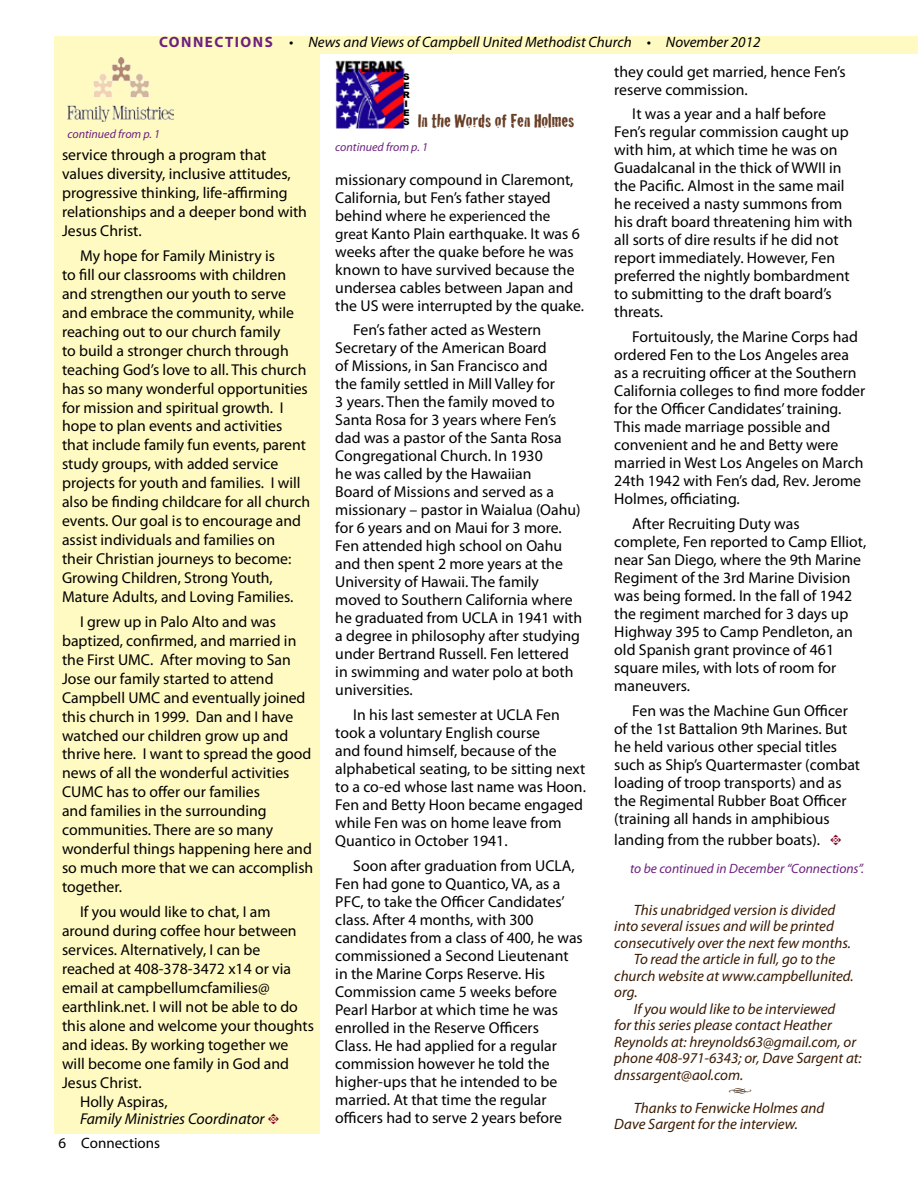
<style>
.page{position:relative;width:918px;height:1188px;background:#fff}
.page>*{position:absolute;margin:0;border:0;box-sizing:border-box;transform-origin:0 0}
.t1{font:19.5px "Cracked";color:#683f27}
.t2{font:15.75px/18px "Myriad Pro";color:#000}
.t3{font:italic 15.75px "Myriad Pro";color:#000}
.t4{font:italic 15px/16.5px "Myriad Pro";color:#391a00}
.t5{font:italic 15px "Myriad Pro";color:#000}
.t6{font:15px "Myriad Pro";color:#000}
.t7{font:15px "Type Embellishments One Let Plain";color:#391a00}
.t8{font:italic 13.5px "Myriad Pro";color:#6c217f}
.t9{font:italic 12px "Myriad Pro";color:#6c217f}
.t10{font:900 9px/9px "Arial";color:#000}
.s1{font-weight:700;font-style:normal;color:#6c217f}
.s2{font-family:"Type Embellishments One Let Plain";font-style:normal;font-size:15px;color:#820024}
.s3{font-size:15.75px}
.s4{font-size:15px}
.s5{font-family:"Type Embellishments One Let Plain";font-size:15px;color:#820024}
</style>
<div class="page">
<div style="left:55px;top:36px;width:863px;height:18px;background:#fffac2"></div>
<div style="left:54px;top:54px;width:266px;height:1080px;background:#fffac2"></div>
<img style="left:335px;top:60px;width:70px;height:69px">
<img style="left:68px;top:57px;width:106px;height:65px">
<p class="t5" style="left:159px;top:33px;width:603px"><span class="s1">CONNECTIONS</span> • News and Views of Campbell United Methodist Church • November 2012</p>
<p class="t9" style="left:68px;top:126px;width:94px">continued from p. 1</p>
<p class="t2" style="left:62px;top:145px;width:246px;line-height:18.9px">service through a program that values diversity, inclusive attitudes, progressive thinking, life-affirming relationships and a deeper bond with<br>Jesus Christ.</p>
<p class="t2" style="left:62px;top:246px;width:250px;line-height:18.9px;text-indent:18px">My hope for Family Ministry is<br>to fill our classrooms with children and strengthen our youth to serve and embrace the community, while reaching out to our church family<br>to build a stronger church through teaching God’s love to all. This church has so many wonderful opportunities for mission and spiritual growth. I hope to plan events and activities that include family fun events, parent study groups, with added service projects for youth and families. I will also be finding childcare for all church events. Our goal is to encourage and assist individuals and families on<br>their Christian journeys to become:<br>Growing Children, Strong Youth, Mature Adults, and Loving Families.</p>
<p class="t2" style="left:62px;top:612px;width:253px;line-height:18.9px;text-indent:18px">I grew up in Palo Alto and was baptized, confirmed, and married in the First UMC. After moving to San<br>Jose our family started to attend<br>Campbell UMC and eventually joined this church in 1999. Dan and I have watched our children grow up and thrive here. I want to spread the good news of all the wonderful activities<br>CUMC has to offer our families<br>and families in the surrounding communities. There are so many wonderful things happening here and so much more that we can accomplish together.</p>
<p class="t2" style="left:80px;top:903px;width:192px">If you would like to chat, I am</p>
<p class="t2" style="left:62px;top:922px;width:236px">around during coffee hour between</p>
<p class="t2" style="left:62px;top:941px;width:200px">services. Alternatively, I can be</p>
<p class="t2" style="left:62px;top:960px;width:231px">reached at 408-378-3472 x14 or via</p>
<p class="t2" style="left:62px;top:979px;width:209px">email at campbellumcfamilies@</p>
<p class="t2" style="left:62px;top:997px;width:237px">earthlink.net. I will not be able to do</p>
<p class="t2" style="left:62px;top:1016px;width:254px">this alone and welcome your thoughts</p>
<p class="t2" style="left:62px;top:1035px;width:228px">and ideas. By working together we</p>
<p class="t2" style="left:62px;top:1054px;width:229px">will become one family in God and</p>
<p class="t2" style="left:62px;top:1073px;width:81px">Jesus Christ.</p>
<p class="t2" style="left:80px;top:1093px;width:89px">Holly Aspiras,</p>
<p class="t3" style="left:80px;top:1109px;width:201px">Family Ministries Coordinator <span class="s2">t</span></p>
<p class="t6" style="left:59px;top:1134px;width:103px">6 Connections</p>
<p class="t10" style="left:403px;top:72px;width:9px">S<br>E<br>R<br>I<br>E<br>S</p>
<p class="t1" style="left:417px;top:105px;width:158px">In the Words of Fen Holmes</p>
<p class="t9" style="left:335px;top:139px;width:94px">continued from p. 1</p>
<p class="t2" style="left:335px;top:170px;width:240px">missionary compound in Claremont,<br>California, but Fen’s father stayed</p>
<p class="t6" style="left:335px;top:206px;width:217px"><span class="s3">behind where</span> he experienced the</p>
<p class="t2" style="left:335px;top:224px;width:250px"><span class="s4">great</span> Kanto Plain earthquake. It was 6 weeks after the quake before he was known to have survived because the undersea cables between Japan and the US were interrupted by the quake.</p>
<p class="t2" style="left:335px;top:321px;width:248px;text-indent:18px">Fen’s father acted as Western<br>Secretary of the American Board<br>of Missions, in San Francisco and<br>the family settled in Mill Valley for<br>3 years. Then the family moved to<br>Santa Rosa for 3 years where Fen’s dad was a pastor of the Santa Rosa<br>Congregational Church. In 1930<br>he was called by the Hawaiian<br>Board of Missions and served as a missionary – pastor in Waialua (Oahu) for 6 years and on Maui for 3 more.<br>Fen attended high school on Oahu and then spent 2 more years at the<br>University of Hawaii. The family moved to Southern California where he graduated from UCLA in 1941 with a degree in philosophy after studying under Bertrand Russell. Fen lettered in swimming and water polo at both universities.</p>
<p class="t2" style="left:335px;top:706px;width:252px;text-indent:18px">In his last semester at UCLA Fen took a voluntary English course<br>and found himself, because of the alphabetical seating, to be sitting next to a co-ed whose last name was Hoon.<br>Fen and Betty Hoon became engaged while Fen was on home leave from<br>Quantico in October 1941.</p>
<p class="t2" style="left:335px;top:856px;width:249px;text-indent:18px">Soon after graduation from UCLA, Fen had gone to Quantico, VA, as a PFC, to take the Officer Candidates’ class. After 4 months, with 300 candidates from a class of 400, he was commissioned a Second Lieutenant in the Marine Corps Reserve. His Commission came 5 weeks before Pearl Harbor at which time he was enrolled in the Reserve Officers<br>Class. He had applied for a regular commission however he told the higher-ups that he intended to be married. At that time the regular officers had to serve 2 years before</p>
<p class="t2" style="left:614px;top:62px;width:233px">they could get married, hence Fen’s reserve commission.</p>
<p class="t2" style="left:614px;top:105px;width:240px;text-indent:18px">It was a year and a half before<br>Fen’s regular commission caught up with him, at which time he was on<br>Guadalcanal in the thick of WWII in the Pacific. Almost in the same mail he received a nasty summons from his draft board threatening him with all sorts of dire results if he did not report immediately. However, Fen preferred the nightly bombardment to submitting to the draft board’s threats.</p>
<p class="t2" style="left:614px;top:328px;width:252px;text-indent:18px">Fortuitously, the Marine Corps had ordered Fen to the Los Angeles area as a recruiting officer at the Southern California colleges to find more fodder for the Officer Candidates’ training.<br>This made marriage possible and convenient and he and Betty were married in West Los Angeles on March 24th 1942 with Fen’s dad, Rev. Jerome Holmes, officiating.</p>
<p class="t2" style="left:614px;top:514px;width:253px;text-indent:18px">After Recruiting Duty was complete, Fen reported to Camp Elliot, near San Diego, where the 9th Marine<br>Regiment of the 3rd Marine Division was being formed. In the fall of 1942 the regiment marched for 3 days up<br>Highway 395 to Camp Pendleton, an old Spanish grant province of 461 square miles, with lots of room for maneuvers.</p>
<p class="t2" style="left:614px;top:701px;width:247px;text-indent:18px">Fen was the Machine Gun Officer of the 1st Battalion 9th Marines. But he held various other special titles such as Ship’s Quartermaster (combat loading of troop transports) and as the Regimental Rubber Boat Officer (training all hands in amphibious</p>
<p class="t2" style="left:614px;top:830px;width:229px">landing from the rubber boats). <span class="s5">t</span></p>
<p class="t8" style="left:630px;top:860px;width:236px">to be continued in December “Connections”.</p>
<p class="t4" style="left:634px;top:901px;width:203px">This unabridged version is divided</p>
<p class="t4" style="left:614px;top:918px;width:221px">into several issues and will be printed</p>
<p class="t4" style="left:614px;top:934px;width:238px">consecutively over the next few months.</p>
<p class="t4" style="left:634px;top:951px;width:203px">To read the article in full, go to the</p>
<p class="t4" style="left:614px;top:967px;width:241px">church website at www.campbellunited.</p>
<p class="t4" style="left:614px;top:984px;width:25px">org.</p>
<p class="t4" style="left:634px;top:1000px;width:203px">If you would like to be interviewed</p>
<p class="t4" style="left:614px;top:1017px;width:219px">for this series please contact Heather</p>
<p class="t4" style="left:614px;top:1033px;width:243px">Reynolds at: hreynolds63@gmail.com, or</p>
<p class="t4" style="left:614px;top:1050px;width:249px">phone 408-971-6343; or, Dave Sargent at:</p>
<p class="t4" style="left:614px;top:1066px;width:131px">dnssargent@aol.com.</p>
<p class="t7" style="left:729px;top:1085px;width:25px">h</p>
<p class="t4" style="left:614px;top:1099px;width:212px;text-indent:20px">Thanks to Fenwicke Holmes and<br>Dave Sargent for the interview.</p>
</div>
